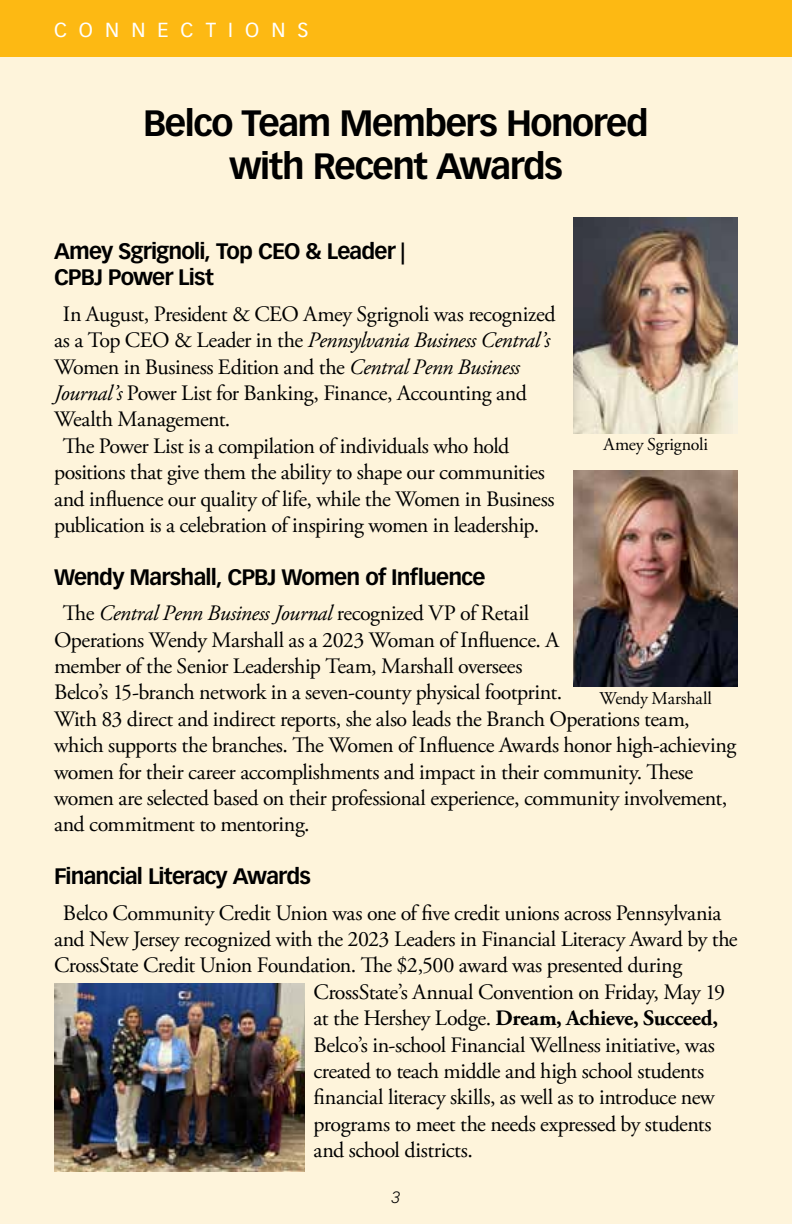
<style>
.page{position:relative;width:792px;height:1224px;background:#fff}
.page>*{position:absolute;margin:0;border:0;box-sizing:border-box;transform-origin:0 0}
.t1{font:700 36px/43.2px "Vectora LT Pro";letter-spacing:-.04em;color:#000;text-align:center}
.t2{font:22px/26.4px "Adobe Garamond Pro";letter-spacing:-.02em;color:#000}
.t3{font:700 22px/26.4px "Vectora LT Pro";letter-spacing:-.035em;color:#000}
.t4{font:italic 22px "Adobe Garamond Pro";letter-spacing:-.02em;color:#000}
.t5{font:700 22px "Adobe Garamond Pro";letter-spacing:-.015em;color:#000}
.t6{font:20px "Vectora LT Pro";letter-spacing:.605em;color:#fff}
.t7{font:18px "Adobe Garamond Pro";letter-spacing:-.01em;color:#000}
.t8{font:italic 300 16px "Vectora LT Pro";color:#000}
.s1{font-style:normal}
.s2{font-style:italic}
.s3{font-weight:400}
</style>
<div class="page">
<div style="left:0;top:9px;width:792px;height:1215px;background:#fef4db"></div>
<div style="left:0;top:0;width:792px;height:56px;background:#fdb913"></div>
<img style="left:54px;top:984px;width:251px;height:188px">
<img style="left:574px;top:217px;width:164px;height:216px">
<img style="left:574px;top:471px;width:164px;height:216px">
<p class="t6" style="left:54px;top:18px;width:256px">CONNECTIONS</p>
<h1 class="t1" style="left:143px;top:101px;width:507px">Belco Team Members Honored with Recent Awards</h1>
<p class="t3" style="left:54px;top:238px;width:353px">Amey Sgrignoli, Top CEO &amp; Leader |<br>CPBJ Power List</p>
<p class="t2" style="left:63px;top:301px;width:494px">In August, President &amp; CEO Amey Sgrignoli was recognized</p>
<p class="t4" style="left:54px;top:327px;width:498px"><span class="s1">as a Top CEO &amp; Leader in the</span> Pennsylvania Business Central’s</p>
<p class="t2" style="left:54px;top:354px;width:468px">Women in Business Edition and the <span class="s2">Central Penn Business</span></p>
<p class="t2" style="left:54px;top:381px;width:474px"><span class="s2">Journal’s</span> Power List for Banking, Finance, Accounting and</p>
<p class="t2" style="left:54px;top:407px;width:178px">Wealth Management.</p>
<p class="t2" style="left:63px;top:433px;width:448px">The Power List is a compilation of individuals who hold</p>
<p class="t2" style="left:54px;top:460px;width:493px">positions that give them the ability to shape our communities</p>
<p class="t2" style="left:54px;top:486px;width:502px">and influence our quality of life, while the Women in Business</p>
<p class="t2" style="left:54px;top:513px;width:487px">publication is a celebration of inspiring women in leadership.</p>
<p class="t3" style="left:54px;top:564px;width:433px">Wendy Marshall, CPBJ Women of Influence</p>
<p class="t2" style="left:54px;top:601px;width:684px;text-indent:9px">The <span class="s2">Central Penn Business Journal</span> recognized VP of Retail<br>Operations Wendy Marshall as a 2023 Woman of Influence. A<br>member of the Senior Leadership Team, Marshall oversees<br>Belco’s 15-branch network in a seven-county physical footprint.<br>With 83 direct and indirect reports, she also leads the Branch Operations team, which supports the branches. The Women of Influence Awards honor high-achieving women for their career accomplishments and impact in their community. These women are selected based on their professional experience, community involvement, and commitment to mentoring.</p>
<p class="t3" style="left:54px;top:863px;width:258px">Financial Literacy Awards</p>
<p class="t2" style="left:63px;top:900px;width:660px">Belco Community Credit Union was one of five credit unions across Pennsylvania</p>
<p class="t2" style="left:54px;top:927px;width:685px">and New Jersey recognized with the 2023 Leaders in Financial Literacy Award by the</p>
<p class="t2" style="left:54px;top:953px;width:630px">CrossState Credit Union Foundation. The $2,500 award was presented during</p>
<p class="t2" style="left:314px;top:979px;width:413px">CrossState’s Annual Convention on Friday, May 19</p>
<p class="t5" style="left:314px;top:1005px;width:406px"><span class="s3">at the Hershey Lodge.</span> Dream, Achieve, Succeed,</p>
<p class="t2" style="left:314px;top:1032px;width:403px">Belco’s in-school Financial Wellness initiative, was</p>
<p class="t2" style="left:314px;top:1059px;width:392px">created to teach middle and high school students</p>
<p class="t2" style="left:314px;top:1085px;width:403px">financial literacy skills, as well as to introduce new</p>
<p class="t2" style="left:314px;top:1111px;width:399px">programs to meet the needs expressed by students</p>
<p class="t2" style="left:314px;top:1138px;width:161px">and school districts.</p>
<p class="t7" style="left:603px;top:434px;width:106px">Amey Sgrignoli</p>
<p class="t7" style="left:600px;top:687px;width:114px">Wendy Marshall</p>
<p class="t8" style="left:392px;top:1188px;width:10px">3</p>
</div>
